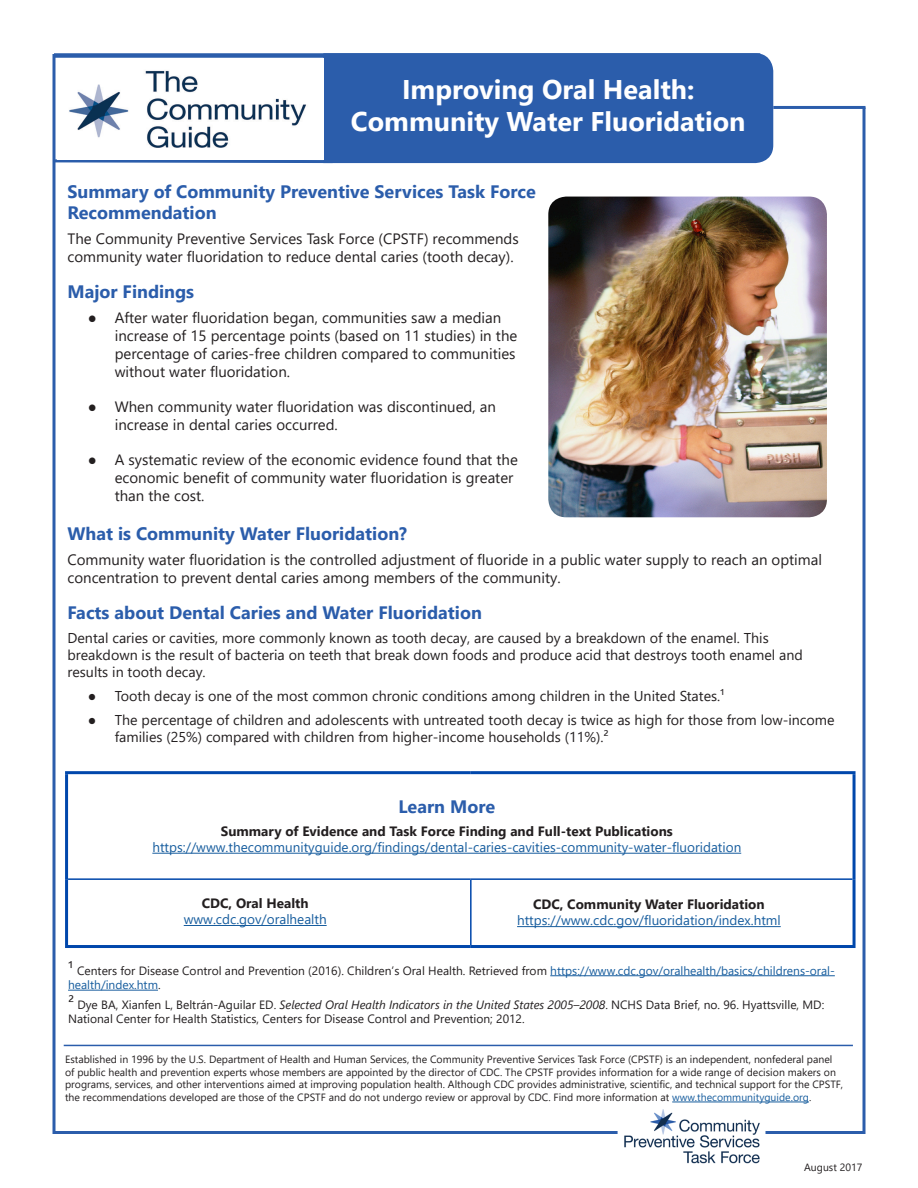
<style>
.page{position:relative;width:918px;height:1188px;background:#fff}
.page>*{position:absolute;margin:0;border:0;box-sizing:border-box;transform-origin:0 0}
.t1{font:700 27px "Segoe UI";color:#fff}
.t2{font:700 18px/21.6px "Segoe UI";color:#2b5dab}
.t3{font:15px/18px "Segoe UI";color:#231f20}
.t4{font:14.25px/17.1px "Segoe UI";color:#231f20}
.t5{font:13.5px "Segoe UI";color:#175d9e}
.t6{font:700 13.5px "Segoe UI";color:#231f20}
.t7{font:12px/14.4px "Segoe UI";color:#231f20}
.t8{font:12px "Segoe UI";color:#175d9e}
.t9{font:10.5px/12.6px "Segoe UI";color:#231f20}
.s1{font-size:16.5px}
.s2{color:#175d9e}
.s3{color:#231f20}
.s4{font-style:italic}
</style>
<div class="page">
<div style="left:54px;top:53px;width:706px;height:5px;background:#2b5dab"></div>
<hr style="left:54px;top:1131px;width:810px;height:3px;background:#2b5dab">
<svg style="left:52px;top:54px;width:4px;height:1080px;background:#5f84bf"></svg>
<svg style="left:862px;top:109px;width:4px;height:1025px;background:#5f84bf"></svg>
<div style="left:323px;top:53px;width:450px;height:110px;background:#2b5dab"></div>
<svg style="left:52px;top:158px;width:284px;height:7px"></svg>
<hr style="left:773px;top:106px;width:93px;height:3px;background:#2b5dab">
<hr style="left:65px;top:879px;width:3px;height:66px;background:#0047ab">
<hr style="left:853px;top:879px;width:3px;height:66px;background:#0047ab">
<hr style="left:65px;top:945px;width:406px;height:3px;background:#0047ab">
<hr style="left:471px;top:945px;width:385px;height:3px;background:#0047ab">
<hr style="left:470px;top:880px;width:2px;height:65px;background:#0047ab">
<hr style="left:65px;top:771px;width:406px;height:3px;background:#0047ab">
<hr style="left:65px;top:774px;width:3px;height:105px;background:#0047ab">
<hr style="left:471px;top:771px;width:385px;height:3px;background:#0047ab">
<hr style="left:853px;top:774px;width:3px;height:105px;background:#0047ab">
<hr style="left:68px;top:878px;width:403px;height:2px;background:#0047ab">
<hr style="left:471px;top:878px;width:382px;height:2px;background:#0047ab">
<hr style="left:152px;top:853px;width:589px;height:1px;background:#175d9e">
<hr style="left:184px;top:925px;width:143px;height:1px;background:#175d9e">
<hr style="left:517px;top:926px;width:264px;height:1px;background:#175d9e">
<hr style="left:64px;top:1045px;width:789px;height:1px;background:#2b5dab">
<img style="left:57px;top:70px;width:266px;height:89px">
<hr style="left:672px;top:1102px;width:137px;height:1px;background:#175d9e">
<hr style="left:550px;top:975px;width:285px;height:1px;background:#175d9e">
<hr style="left:68px;top:990px;width:90px;height:1px;background:#175d9e">
<img style="left:548px;top:197px;width:279px;height:320px">
<img style="left:618px;top:1109px;width:147px;height:55px">
<p class="t1" style="left:402px;top:64px;width:294px">Improving Oral Health:</p>
<p class="t1" style="left:351px;top:96px;width:396px">Community Water Fluoridation</p>
<p class="t2" style="left:68px;top:179px;width:470px">Summary of Community Preventive Services Task Force<br>Recommendation</p>
<p class="t3" style="left:68px;top:228px;width:453px">The Community Preventive Services Task Force (CPSTF) recommends community water fluoridation to reduce dental caries (tooth decay).</p>
<p class="t2" style="left:68px;top:280px;width:128px">Major Findings</p>
<p class="t3" style="left:115px;top:307px;width:404px;text-indent:-27px">● After water fluoridation began, communities saw a median increase of 15 percentage points (based on 11 studies) in the percentage of caries-free children compared to communities without water fluoridation.</p>
<p class="t3" style="left:115px;top:396px;width:383px;text-indent:-27px">● When community water fluoridation was discontinued, an increase in dental caries occurred.</p>
<p class="t3" style="left:115px;top:449px;width:405px;text-indent:-27px">● A systematic review of the economic evidence found that the economic benefit of community water fluoridation is greater than the cost.</p>
<p class="t2" style="left:68px;top:521px;width:341px">What is Community Water Fluoridation?</p>
<p class="t3" style="left:68px;top:549px;width:756px">Community water fluoridation is the controlled adjustment of fluoride in a public water supply to reach an optimal concentration to prevent dental caries among members of the community.</p>
<p class="t2" style="left:68px;top:600px;width:416px">Facts about Dental Caries and Water Fluoridation</p>
<p class="t4" style="left:68px;top:628px;width:737px">Dental caries or cavities, more commonly known as tooth decay, are caused by a breakdown of the enamel. This breakdown is the result of bacteria on teeth that break down foods and produce acid that destroys tooth enamel and results in tooth decay.</p>
<p class="t4" style="left:88px;top:686px;width:639px">● Tooth decay is one of the most common chronic conditions among children in the United States.¹</p>
<p class="t4" style="left:115px;top:710px;width:721px;text-indent:-27px">● The percentage of children and adolescents with untreated tooth decay is twice as high for those from low-income families (25%) compared with children from higher-income households (11%).²</p>
<p class="t2" style="left:398px;top:794px;width:98px">Learn More</p>
<p class="t6" style="left:221px;top:818px;width:454px">Summary of Evidence and Task Force Finding and Full-text Publications</p>
<p class="t5" style="left:152px;top:835px;width:590px">https://www.thecommunityguide.org/findings/dental-caries-cavities-community-water-fluoridation</p>
<p class="t6" style="left:202px;top:891px;width:108px">CDC, Oral Health</p>
<p class="t5" style="left:184px;top:907px;width:144px">www.cdc.gov/oralhealth</p>
<p class="t6" style="left:533px;top:892px;width:233px">CDC, Community Water Fluoridation</p>
<p class="t5" style="left:517px;top:908px;width:265px">https://www.cdc.gov/fluoridation/index.html</p>
<p class="t7" style="left:68px;top:962px;width:768px"><span class="s1">¹</span> Centers for Disease Control and Prevention (2016). Children’s Oral Health. Retrieved from <span class="s2">https://www.cdc.gov/oralhealth/basics/childrens-oral-</span></p>
<p class="t8" style="left:68px;top:974px;width:94px">health/index.htm<span class="s3">.</span></p>
<p class="t7" style="left:68px;top:996px;width:758px"><span class="s1">²</span> Dye BA, Xianfen L, Beltrán-Aguilar ED. <span class="s4">Selected Oral Health Indicators in the United States 2005–2008</span>. NCHS Data Brief, no. 96. Hyattsville, MD:<br>National Center for Health Statistics, Centers for Disease Control and Prevention; 2012.</p>
<p class="t9" style="left:65px;top:1052px;width:780px">Established in 1996 by the U.S. Department of Health and Human Services, the Community Preventive Services Task Force (CPSTF) is an independent, nonfederal panel of public health and prevention experts whose members are appointed by the director of CDC. The CPSTF provides information for a wide range of decision makers on programs, services, and other interventions aimed at improving population health. Although CDC provides administrative, scientific, and technical support for the CPSTF, the recommendations developed are those of the CPSTF and do not undergo review or approval by CDC. Find more information at <span class="s2">www.thecommunityguide.org</span>.</p>
<p class="t9" style="left:804px;top:1160px;width:60px">August 2017</p>
</div>
